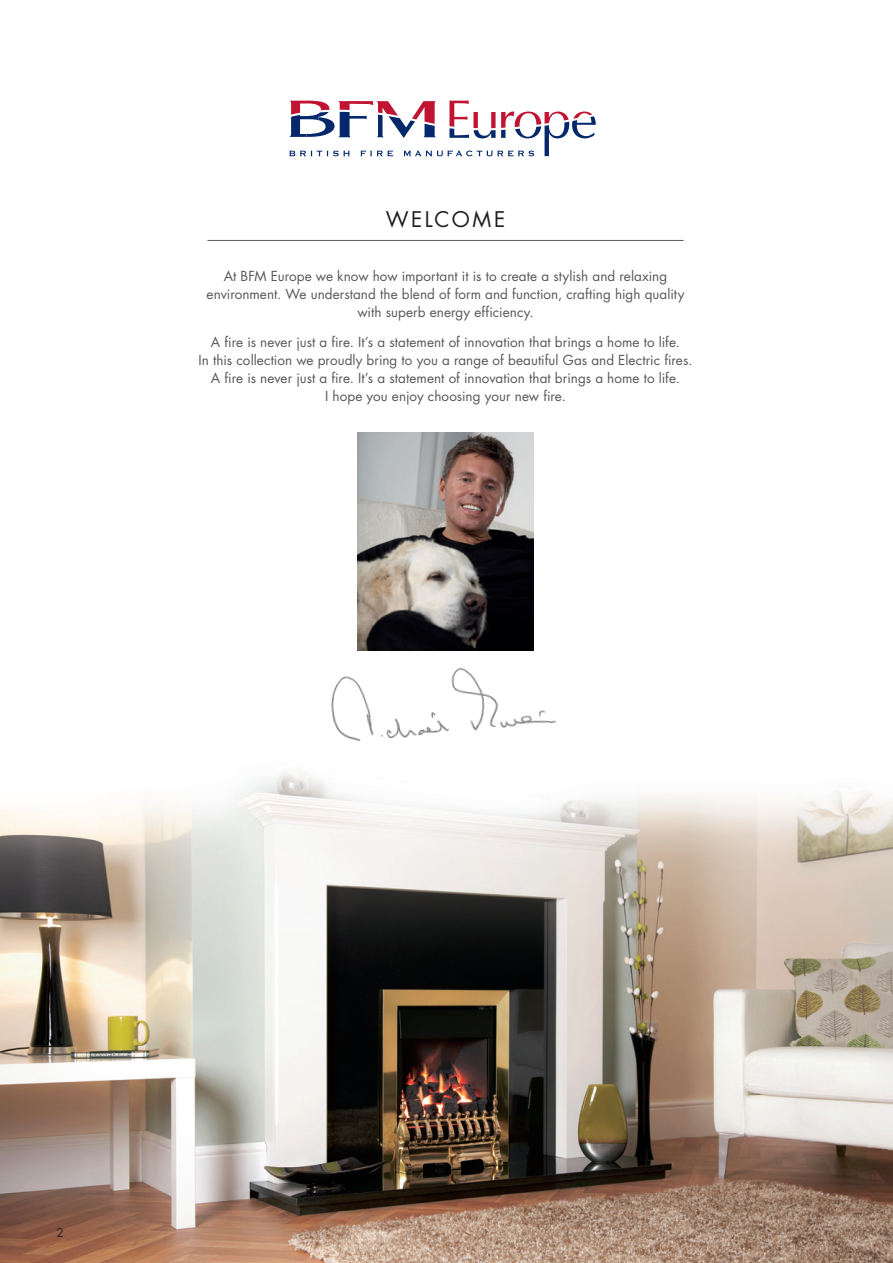
<style>
.page{position:relative;width:893px;height:1263px;background:#fff}
.page>*{position:absolute;margin:0;border:0;box-sizing:border-box;transform-origin:0 0}
.t1{font:21px "Futura";letter-spacing:.12em;color:#231f20}
.t2{font:13.5px/18px "Futura";letter-spacing:.005em;color:#57585a;text-align:center}
.t3{font:12px "Futura";color:#231f20}
</style>
<div class="page">
<img style="left:0;top:773px;width:893px;height:490px">
<img style="left:357px;top:432px;width:177px;height:218px">
<img style="left:331px;top:667px;width:226px;height:75px">
<svg style="left:289px;top:101px;width:307px;height:55px"></svg>
<hr style="left:207px;top:240px;width:477px;height:1px;background:#57585a">
<h1 class="t1" style="left:386px;top:204px;width:121px">WELCOME</h1>
<p class="t2" style="left:207px;top:266px;width:479px">At BFM Europe we know how important it is to create a stylish and relaxing environment. We understand the blend of form and function, crafting high quality with superb energy efficiency.</p>
<p class="t2" style="left:199px;top:333px;width:495px">A fire is never just a fire. It’s a statement of innovation that brings a home to life.<br>In this collection we proudly bring to you a range of beautiful Gas and Electric fires.<br>A fire is never just a fire. It’s a statement of innovation that brings a home to life.<br>I hope you enjoy choosing your new fire.</p>
<p class="t3" style="left:56px;top:1224px;width:9px">2</p>
</div>
